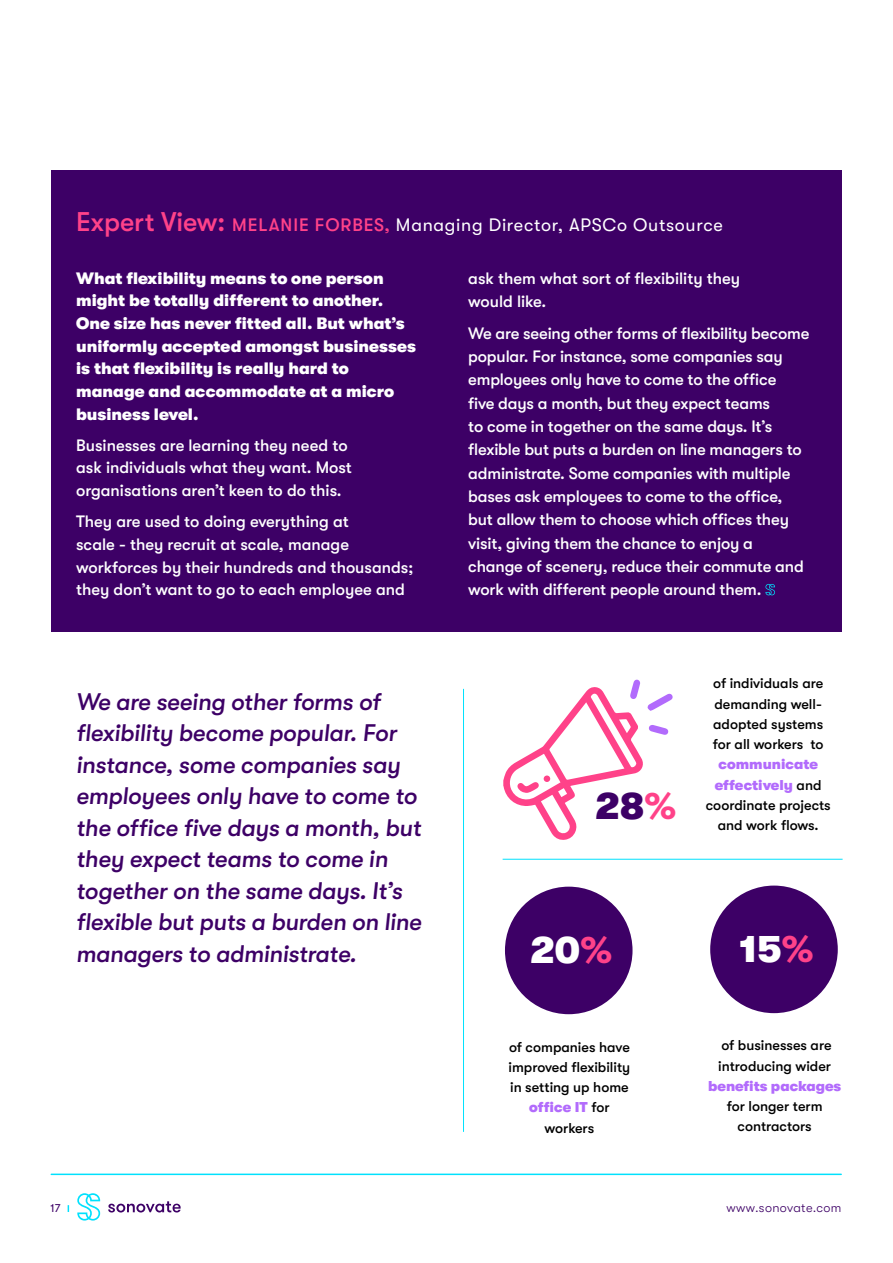
<style>
.page{position:relative;width:893px;height:1263px;background:#fff}
.page>*{position:absolute;margin:0;border:0;box-sizing:border-box;transform-origin:0 0}
.t1{font:900 38.25px "GT Walsheim Pro";color:#fff}
.t2{font:900 38.25px "GT Walsheim Pro";color:#3d0066}
.t3{font:italic 500 24px/31.5px "GT Walsheim Pro";letter-spacing:-.01em;color:#3d0066}
.t4{font:18px "GT Walsheim Pro";letter-spacing:.04em;color:#fff}
.t5{font:500 16.5px/23.2px "GT Walsheim Pro";letter-spacing:-.01em;color:#fff}
.t6{font:900 16.5px/22.6px "GT Walsheim Pro";color:#fff}
.t7{font:500 14.25px/20.2px "GT Walsheim Pro";color:#000;text-align:center}
.t8{font:900 14.25px "GT Walsheim Pro";color:#b26bfc}
.t9{font:300 12.75px "GT Walsheim Pro";letter-spacing:.03em;color:#3d0066}
.t10{font:11.25px "GT Walsheim Pro";color:#3d0066}
.s1{font-weight:500;font-size:27px;color:#ff4289}
.s2{font-weight:500;color:#ff4289}
.s3{color:#ff4289}
.s4{font-weight:900;color:#b26bfc}
</style>
<div class="page">
<hr style="left:51px;top:1173px;width:790px;height:2px;background:#01e1fd">
<svg style="left:77px;top:1193px;width:23px;height:27px"></svg>
<svg style="left:108px;top:1201px;width:73px;height:11px"></svg>
<div style="left:51px;top:170px;width:791px;height:461px;background:#3d0066"></div>
<svg style="left:503px;top:679px;width:170px;height:161px"></svg>
<div style="left:544px;top:775px;width:6px;height:7px;background:#ff4289;border-radius:50%"></div>
<svg style="left:765px;top:584px;width:10px;height:11px"></svg>
<div style="left:505px;top:887px;width:127px;height:127px;background:#3d0066;border-radius:50%"></div>
<div style="left:710px;top:885px;width:128px;height:128px;background:#3d0066;border-radius:50%"></div>
<hr style="left:503px;top:859px;width:340px;height:1px;background:#01e1fd">
<hr style="left:463px;top:689px;width:1px;height:443px;background:#01e1fd">
<p class="t4" style="left:76px;top:215px;width:648px"><span class="s1">Expert View:</span> <span class="s2">MELANIE FORBES,</span> Managing Director, APSCo Outsource</p>
<p class="t6" style="left:76px;top:267px;width:341px">What flexibility means to one person might be totally different to another.<br>One size has never fitted all. But what’s uniformly accepted amongst businesses is that flexibility is really hard to manage and accommodate at a micro business level.</p>
<p class="t5" style="left:76px;top:434px;width:277px;line-height:22.6px">Businesses are learning they need to ask individuals what they want. Most organisations aren’t keen to do this.</p>
<p class="t5" style="left:76px;top:510px;width:339px;line-height:22.6px">They are used to doing everything at<br>scale - they recruit at scale, manage workforces by their hundreds and thousands; they don’t want to go to each employee and</p>
<p class="t3" style="left:76px;top:686px;width:347px">We are seeing other forms of flexibility become popular. For instance, some companies say employees only have to come to the office five days a month, but they expect teams to come in together on the same days. It’s flexible but puts a burden on line managers to administrate.</p>
<p class="t5" style="left:468px;top:266px;width:274px">ask them what sort of flexibility they would like.</p>
<p class="t5" style="left:468px;top:321px;width:343px">We are seeing other forms of flexibility become popular. For instance, some companies say employees only have to come to the office<br>five days a month, but they expect teams<br>to come in together on the same days. It’s flexible but puts a burden on line managers to administrate. Some companies with multiple bases ask employees to come to the office, but allow them to choose which offices they visit, giving them the chance to enjoy a change of scenery, reduce their commute and work with different people around them.</p>
<h1 class="t2" style="left:595px;top:785px;width:82px">28<span class="s3">%</span></h1>
<p class="t7" style="left:713px;top:673px;width:112px;text-align:justify">of individuals are demanding well&shy;adopted systems for all workers to</p>
<p class="t7" style="left:706px;top:754px;width:126px"><span class="s4">communicate effectively</span> and coordinate projects and work flows.</p>
<h1 class="t1" style="left:530px;top:929px;width:84px">20<span class="s3">%</span></h1>
<h1 class="t1" style="left:739px;top:928px;width:76px">15<span class="s3">%</span></h1>
<p class="t7" style="left:508px;top:1036px;width:123px">of companies have improved flexibility in setting up home <span class="s4">office IT</span> for workers</p>
<p class="t7" style="left:718px;top:1035px;width:115px;text-align:left">of businesses are introducing wider</p>
<p class="t8" style="left:708px;top:1078px;width:135px">benefits packages</p>
<p class="t7" style="left:727px;top:1096px;width:97px">for longer term contractors</p>
<p class="t10" style="left:50px;top:1202px;width:11px">17</p>
<p class="t9" style="left:727px;top:1200px;width:116px">www.sonovate.com</p>
</div>
